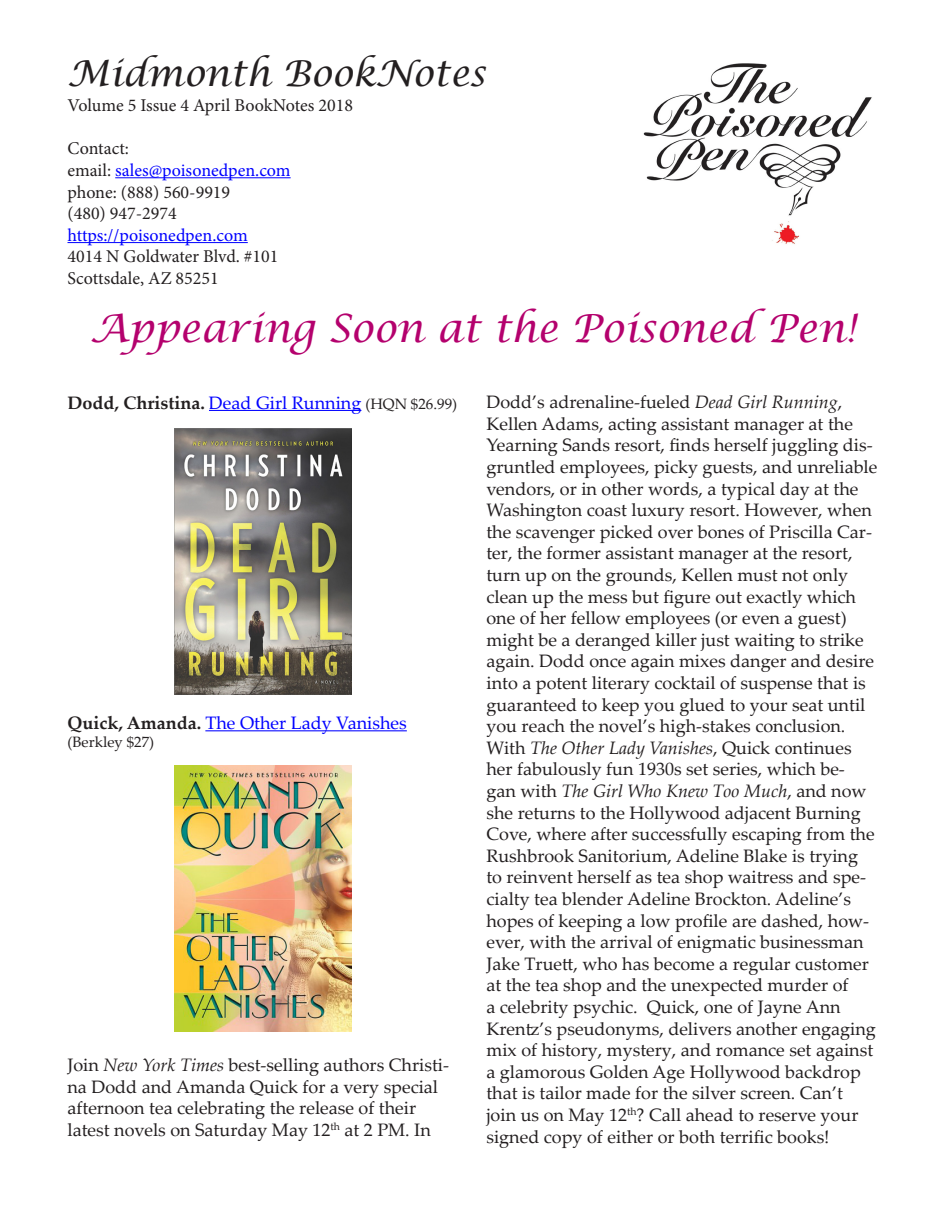
<style>
.page{position:relative;width:945px;height:1215px;background:#fff}
.page>*{position:absolute;margin:0;border:0;box-sizing:border-box;transform-origin:0 0}
.t1{font:italic 39px "Lucida Calligraphy";color:#b4016d}
.t2{font:italic 36px "Lucida Calligraphy";color:#231f20}
.t3{font:18px/21.6px "Palatino Linotype";color:#231f20}
.t4{font:18px "Minion Pro";color:#231f20}
.t5{font:18px "Minion Pro";color:#00f}
.t6{font:700 18px "Palatino Linotype";color:#231f20}
.t7{font:18px "Palatino Linotype";color:#00f}
.t8{font:15px "Palatino Linotype";color:#231f20}
.s1{color:#231f20}
.s2{font-weight:400;color:#00f}
.s3{font-weight:400;font-size:15px}
.s4{font-weight:700;color:#231f20}
.s5{font-style:italic}
</style>
<div class="page">
<hr style="left:115px;top:177px;width:176px;height:1px;background:#00f">
<hr style="left:68px;top:242px;width:180px;height:1px;background:#00f">
<img style="left:643px;top:63px;width:229px;height:181px">
<hr style="left:209px;top:410px;width:152px;height:1px;background:#00f">
<hr style="left:205px;top:730px;width:202px;height:1px;background:#00f">
<img style="left:174px;top:428px;width:178px;height:266px">
<img style="left:174px;top:765px;width:178px;height:266px">
<p class="t2" style="left:68px;top:51px;width:420px">Midmonth BookNotes</p>
<p class="t4" style="left:68px;top:93px;width:287px">Volume 5 Issue 4 April BookNotes 2018</p>
<p class="t4" style="left:68px;top:137px;width:63px">Contact:</p>
<p class="t5" style="left:68px;top:158px;width:225px"><span class="s1">email:</span> sales@poisonedpen.com</p>
<p class="t4" style="left:68px;top:180px;width:164px">phone: (888) 560-9919</p>
<p class="t4" style="left:68px;top:201px;width:111px">(480) 947-2974</p>
<p class="t5" style="left:68px;top:223px;width:182px">https://poisonedpen.com</p>
<p class="t4" style="left:68px;top:245px;width:213px">4014 N Goldwater Blvd. #101</p>
<p class="t4" style="left:68px;top:266px;width:153px">Scottsdale, AZ 85251</p>
<p class="t1" style="left:90px;top:304px;width:767px">Appearing Soon at the Poisoned Pen!</p>
<p class="t6" style="left:68px;top:390px;width:391px">Dodd, Christina. <span class="s2">Dead Girl Running</span> <span class="s3">(HQN $26.99)</span></p>
<p class="t7" style="left:68px;top:710px;width:341px"><span class="s4">Quick, Amanda.</span> The Other Lady Vanishes</p>
<p class="t8" style="left:68px;top:731px;width:88px">(Berkley $27)</p>
<p class="t3" style="left:68px;top:1053px;width:383px">Join <span class="s5">New York Times</span> best-selling authors Christi&shy;na Dodd and Amanda Quick for a very special afternoon tea celebrating the release of their latest novels on Saturday May 12<sup>th</sup> at 2 PM. In</p>
<p class="t3" style="left:486px;top:391px;width:393px">Dodd’s adrenaline-fueled <span class="s5">Dead Girl Running</span>, Kellen Adams, acting assistant manager at the Yearning Sands resort, finds herself juggling dis&shy;gruntled employees, picky guests, and unreliable vendors, or in other words, a typical day at the Washington coast luxury resort. However, when the scavenger picked over bones of Priscilla Car&shy;ter, the former assistant manager at the resort, turn up on the grounds, Kellen must not only clean up the mess but figure out exactly which one of her fellow employees (or even a guest) might be a deranged killer just waiting to strike again. Dodd once again mixes danger and desire into a potent literary cocktail of suspense that is guaranteed to keep you glued to your seat until you reach the novel’s high-stakes conclusion.<br>With <span class="s5">The Other Lady Vanishes</span>, Quick continues her fabulously fun 1930s set series, which be&shy;gan with <span class="s5">The Girl Who Knew Too Much</span>, and now she returns to the Hollywood adjacent Burning Cove, where after successfully escaping from the Rushbrook Sanitorium, Adeline Blake is trying to reinvent herself as tea shop waitress and spe&shy;cialty tea blender Adeline Brockton. Adeline’s hopes of keeping a low profile are dashed, how&shy;ever, with the arrival of enigmatic businessman Jake Truett, who has become a regular customer at the tea shop and the unexpected murder of<br>a celebrity psychic. Quick, one of Jayne Ann Krentz’s pseudonyms, delivers another engaging mix of history, mystery, and romance set against a glamorous Golden Age Hollywood backdrop that is tailor made for the silver screen. Can’t<br>join us on May 12<sup>th</sup>? Call ahead to reserve your signed copy of either or both terrific books!</p>
</div>
